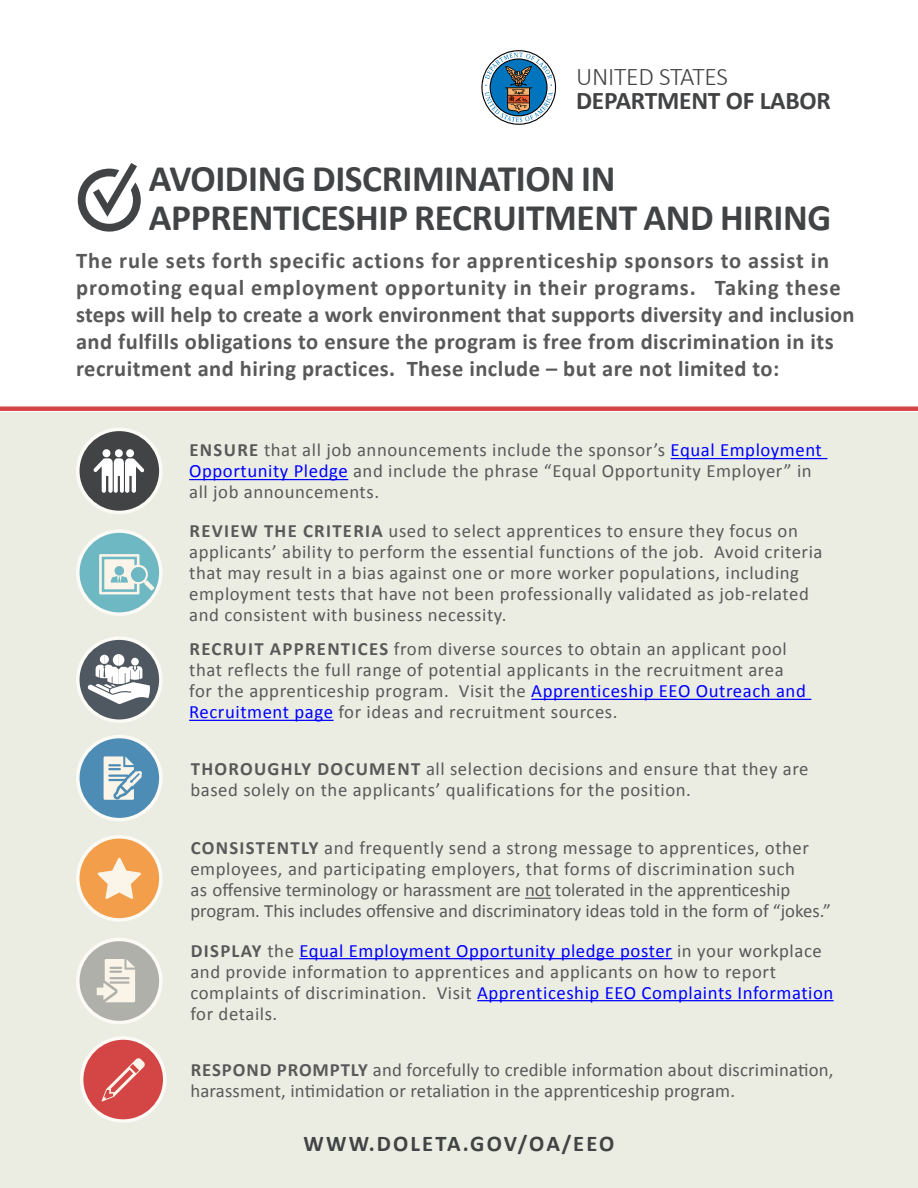
<style>
.page{position:relative;width:918px;height:1188px;background:#fff}
.page>*{position:absolute;margin:0;border:0;box-sizing:border-box;transform-origin:0 0}
.t1{font:700 37.5px/39px "Calibri";letter-spacing:-.01em;color:#424344}
.t2{font:700 25.5px "Calibri";letter-spacing:-.01em;color:#424344}
.t3{font:300 25.5px "Calibri";letter-spacing:-.01em;color:#424344}
.t4{font:700 22.5px/27px "Calibri";letter-spacing:.02em;color:#595959}
.t5{font:700 22.5px "Calibri";letter-spacing:.1em;color:#424344}
.t6{font:18.75px/21px "Calibri";letter-spacing:.03em;color:#595959}
.t7{font:18.75px/21px "Calibri";color:#595959}
.t8{font:18.75px/21px "Calibri";letter-spacing:.01em;color:#595959}
.s1{font-weight:700}
.s2{color:#00f}
</style>
<div class="page">
<div style="left:0;top:412px;width:918px;height:776px;background:#ebede3"></div>
<svg style="left:481px;top:50px;width:75px;height:75px"></svg>
<div style="left:0;top:406px;width:918px;height:5px;background:#d44545"></div>
<svg style="left:78px;top:163px;width:63px;height:69px"></svg>
<svg style="left:525px;top:898px;width:26px;height:1px"></svg>
<hr style="left:299px;top:958px;width:373px;height:1px;background:#00f">
<hr style="left:477px;top:1000px;width:357px;height:1px;background:#00f">
<hr style="left:531px;top:699px;width:280px;height:1px;background:#00f">
<hr style="left:189px;top:720px;width:145px;height:1px;background:#00f">
<div style="left:76px;top:428px;width:87px;height:86px;background:#fcfaf5;border-radius:50%"></div>
<div style="left:80px;top:431px;width:79px;height:80px;background:#424344;border-radius:50%"></div>
<svg style="left:93px;top:449px;width:51px;height:44px"></svg>
<svg style="left:76px;top:636px;width:87px;height:87px"></svg>
<div style="left:80px;top:640px;width:79px;height:79px;background:#4f5761;border-radius:50%"></div>
<svg style="left:87px;top:654px;width:63px;height:50px"></svg>
<div style="left:76px;top:938px;width:87px;height:86px;background:#fcfaf5;border-radius:50%"></div>
<div style="left:80px;top:941px;width:79px;height:80px;background:#b0b0ab;border-radius:50%"></div>
<svg style="left:97px;top:959px;width:38px;height:43px"></svg>
<div style="left:76px;top:735px;width:87px;height:86px;background:#fcfaf5;border-radius:50%"></div>
<div style="left:80px;top:738px;width:79px;height:80px;background:#4d8cb5;border-radius:50%"></div>
<svg style="left:104px;top:756px;width:38px;height:44px"></svg>
<svg style="left:76px;top:835px;width:87px;height:87px"></svg>
<div style="left:80px;top:839px;width:79px;height:79px;background:#f29e4a;border-radius:50%"></div>
<svg style="left:98px;top:858px;width:43px;height:41px"></svg>
<svg style="left:76px;top:529px;width:87px;height:87px"></svg>
<div style="left:80px;top:533px;width:79px;height:79px;background:#6eb8c4;border-radius:50%"></div>
<svg style="left:99px;top:554px;width:56px;height:40px"></svg>
<div style="left:131px;top:567px;width:15px;height:15px;background:#6eb8c4;border-radius:50%"></div>
<div style="left:80px;top:1036px;width:86px;height:87px;background:#fcfaf5;border-radius:50%"></div>
<div style="left:83px;top:1040px;width:80px;height:79px;background:#d44545;border-radius:50%"></div>
<svg style="left:102px;top:1058px;width:43px;height:44px"></svg>
<hr style="left:671px;top:458px;width:156px;height:1px;background:#00f">
<hr style="left:189px;top:479px;width:159px;height:1px;background:#00f">
<h2 class="t3" style="left:576px;top:61px;width:153px">UNITED STATES</h2>
<h2 class="t2" style="left:576px;top:84px;width:256px">DEPARTMENT OF LABOR</h2>
<h1 class="t1" style="left:149px;top:159px;width:684px">AVOIDING DISCRIMINATION IN<br>APPRENTICESHIP RECRUITMENT AND HIRING</h1>
<p class="t4" style="left:76px;top:247px;width:780px">The rule sets forth specific actions for apprenticeship sponsors to assist in promoting equal employment opportunity in their programs. Taking these steps will help to create a work environment that supports diversity and inclusion and fulfills obligations to ensure the program is free from discrimination in its recruitment and hiring practices. These include – but are not limited to:</p>
<p class="t6" style="left:189px;top:440px;width:634px"><span class="s1">ENSURE</span> that all job announcements include the sponsor’s <span class="s2">Equal Employment<br>Opportunity Pledge</span> and include the phrase “Equal Opportunity Employer” in all job announcements.</p>
<p class="t6" style="left:189px;top:520px;width:635px"><span class="s1">REVIEW THE CRITERIA</span> used to select apprentices to ensure they focus on applicants’ ability to perform the essential functions of the job. Avoid criteria that may result in a bias against one or more worker populations, including employment tests that have not been professionally validated as job-related and consistent with business necessity.</p>
<p class="t6" style="left:189px;top:639px;width:618px"><span class="s1">RECRUIT APPRENTICES</span> from diverse sources to obtain an applicant pool that reflects the full range of potential applicants in the recruitment area for the apprenticeship program. Visit the <span class="s2">Apprenticeship EEO Outreach and Recruitment page</span> for ideas and recruitment sources.</p>
<p class="t6" style="left:190px;top:758px;width:620px"><span class="s1">THOROUGHLY DOCUMENT</span> all selection decisions and ensure that they are based solely on the applicants’ qualifications for the position.</p>
<p class="t7" style="left:190px;top:837px;width:642px"><span class="s1">CONSISTENTLY</span> and frequently send a strong message to apprentices, other employees, and participating employers, that forms of discrimination such<br>as offensive terminology or harassment are not tolerated in the apprenticeship program. This includes offensive and discriminatory ideas told in the form of “jokes.”</p>
<p class="t6" style="left:190px;top:940px;width:645px"><span class="s1">DISPLAY</span> the <span class="s2">Equal Employment Opportunity pledge poster</span> in your workplace and provide information to apprentices and applicants on how to report complaints of discrimination. Visit <span class="s2">Apprenticeship EEO Complaints Information </span>for details.</p>
<p class="t8" style="left:190px;top:1059px;width:645px"><span class="s1">RESPOND PROMPTLY</span> and forcefully to credible information about discrimination, harassment, intimidation or retaliation in the apprenticeship program.</p>
<p class="t5" style="left:303px;top:1129px;width:313px">WWW.DOLETA.GOV/OA/EEO</p>
</div>
